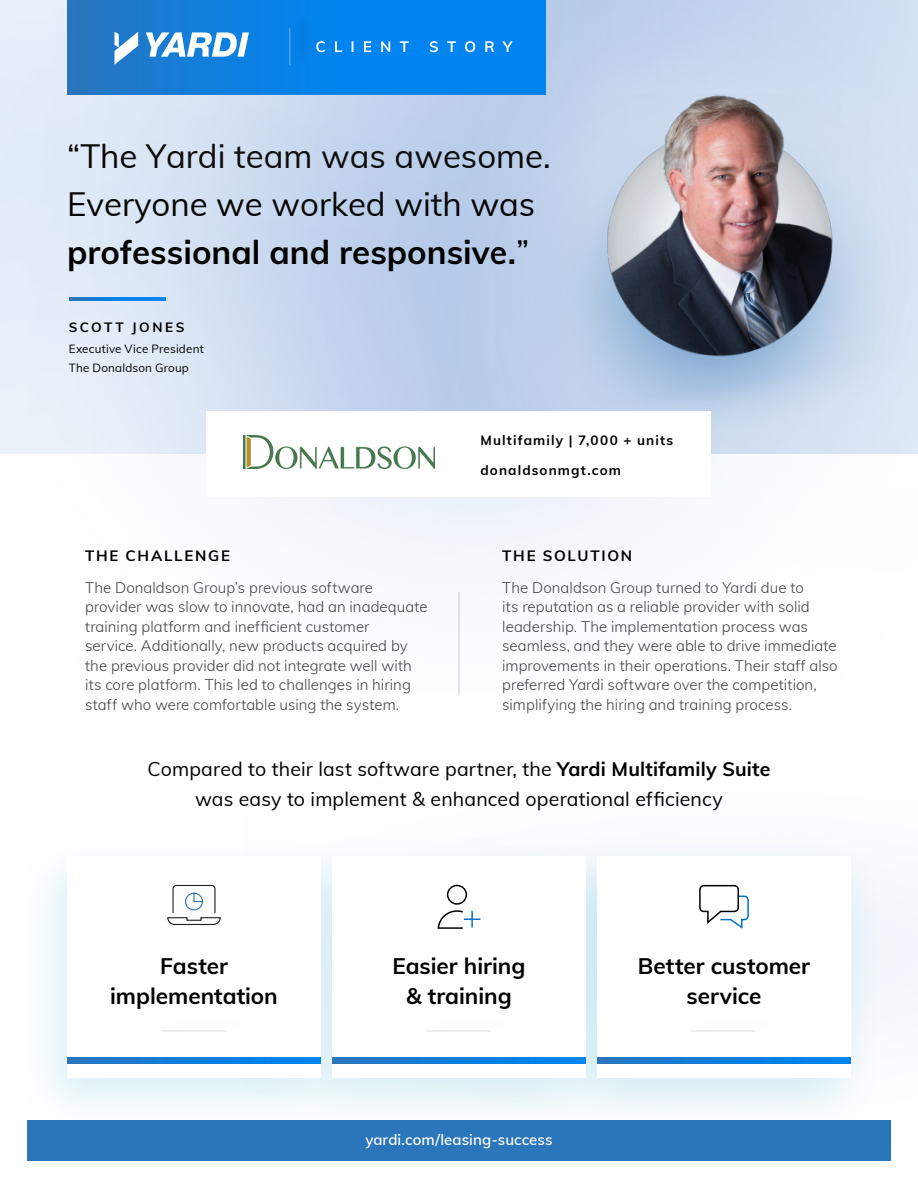
<style>
.page{position:relative;width:918px;height:1188px;background:#fff}
.page>*{position:absolute;margin:0;border:0;box-sizing:border-box;transform-origin:0 0}
.t1{font:33px/48px "Muli";color:#000}
.t2{font:700 22.5px/30px "Muli";color:#000;text-align:center}
.t3{font:19.5px/30px "Muli";letter-spacing:.01em;color:#000;text-align:center}
.t4{font:300 15px/19.5px "Muli";letter-spacing:.005em;color:#414042}
.t5{font:600 15px "Muli";letter-spacing:.005em;color:#fff}
.t6{font:700 15px "Muli";letter-spacing:.12em;color:#000}
.t7{font:700 13.5px "Muli";letter-spacing:.08em;color:#000}
.t8{font:700 13.5px "Muli";letter-spacing:.185em;color:#000}
.t9{font:11.7px/19.5px "Muli";letter-spacing:.015em;color:#000}
.s1{font-weight:700}
</style>
<div class="page">
<div style="left:13px;top:831px;width:870px;height:309px;background:#fbfcfe"></div>
<div style="left:0;top:844px;width:467px;height:344px;background:#fff"></div>
<svg style="left:68px;top:1057px;width:118px;height:6px"></svg>
<svg style="left:333px;top:1057px;width:118px;height:6px"></svg>
<div style="left:451px;top:844px;width:467px;height:344px;background:#fff;opacity:.24"></div>
<svg style="left:597px;top:1057px;width:253px;height:6px;background:#117dda"></svg>
<div style="left:0;top:0;width:764px;height:319px;background:#fff;opacity:.24"></div>
<div style="left:68px;top:0;width:478px;height:94px;background:linear-gradient(to right,#2079c9,#0088fd)"></div>
<svg style="left:114px;top:32px;width:135px;height:33px"></svg>
<svg style="left:316px;top:41px;width:197px;height:11px;background:#329bf3"></svg>
<div style="left:293px;top:13px;width:18px;height:52px;background:#0480e8"></div>
<hr style="left:289px;top:28px;width:1px;height:37px;background:#ecf7fa">
<img style="left:496px;top:95px;width:422px;height:393px">
<img style="left:567px;top:94px;width:303px;height:304px">
<div style="left:27px;top:1121px;width:864px;height:40px;background:#2b75bb"></div>
<svg style="left:70px;top:298px;width:96px;height:3px"></svg>
<svg style="left:167px;top:884px;width:54px;height:42px"></svg>
<svg style="left:698px;top:884px;width:52px;height:46px"></svg>
<hr style="left:459px;top:592px;width:1px;height:103px;background:#000">
<svg style="left:437px;top:884px;width:43px;height:46px"></svg>
<div style="left:207px;top:411px;width:504px;height:85px;background:#fff"></div>
<img style="left:243px;top:436px;width:192px;height:32px">
<h1 class="t1" style="left:67px;top:130px;width:485px">“The Yardi team was awesome.<br>Everyone we worked with was <span class="s1">professional and responsive.</span>”</h1>
<p class="t8" style="left:69px;top:317px;width:117px">SCOTT JONES</p>
<p class="t9" style="left:69px;top:338px;width:137px">Executive Vice President<br>The Donaldson Group</p>
<p class="t7" style="left:480px;top:431px;width:194px">Multifamily | 7,000 + units</p>
<p class="t7" style="left:480px;top:461px;width:142px">donaldsonmgt.com</p>
<p class="t6" style="left:85px;top:544px;width:146px">THE CHALLENGE</p>
<p class="t6" style="left:502px;top:544px;width:132px">THE SOLUTION</p>
<p class="t4" style="left:85px;top:577px;width:344px">The Donaldson Group’s previous software provider was slow to innovate, had an inadequate training platform and inefficient customer<br>service. Additionally, new products acquired by the previous provider did not integrate well with its core platform. This led to challenges in hiring staff who were comfortable using the system.</p>
<p class="t4" style="left:502px;top:577px;width:337px">The Donaldson Group turned to Yardi due to<br>its reputation as a reliable provider with solid leadership. The implementation process was seamless, and they were able to drive immediate improvements in their operations. Their staff also preferred Yardi software over the competition, simplifying the hiring and training process.</p>
<h3 class="t3" style="left:148px;top:753px;width:624px">Compared to their last software partner, the <span class="s1">Yardi Multifamily Suite </span>was easy to implement &amp; enhanced operational efficiency</h3>
<h2 class="t2" style="left:110px;top:950px;width:169px">Faster implementation</h2>
<h2 class="t2" style="left:392px;top:950px;width:135px">Easier hiring &amp; training</h2>
<h2 class="t2" style="left:638px;top:950px;width:174px">Better customer service</h2>
<p class="t5" style="left:365px;top:1128px;width:189px">yardi.com/leasing-success</p>
</div>
